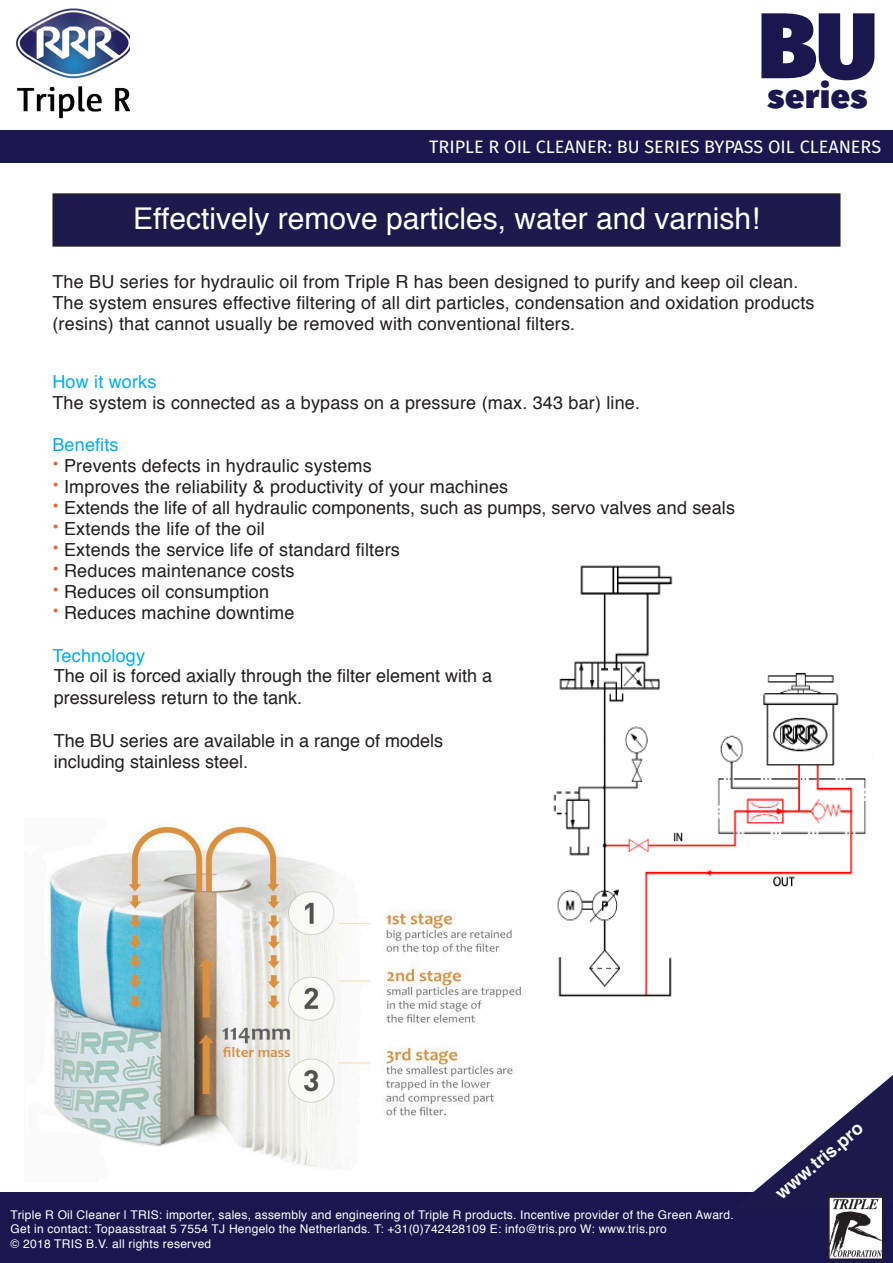
<style>
.page{position:relative;width:893px;height:1263px;background:#fff}
.page>*{position:absolute;margin:0;border:0;box-sizing:border-box;transform-origin:0 0}
.t1{font:900 93px "Fira Sans";color:#1c164e}
.t2{font:900 33px "Fira Sans";letter-spacing:.04em;color:#1c164e}
.t3{font:30px "Helvetica";color:#fff}
.t4{font:18px/21px "Helvetica";letter-spacing:.01em;color:#231f20}
.t5{font:18px "Fira Sans";color:#fff}
.t6{font:18px "Helvetica";letter-spacing:.01em;color:#00aeef}
.t7{font:700 18px "Helvetica";color:#fff}
.t8{font:12px/14.4px "Helvetica";letter-spacing:.02em;color:#fff}
.s1{color:#eb6434}
</style>
<div class="page">
<div style="left:0;top:1193px;width:893px;height:70px;background:#1c164e"></div>
<svg style="left:689px;top:1075px;width:204px;height:135px"></svg>
<div style="left:0;top:130px;width:893px;height:32px;background:#1c164e"></div>
<img style="left:831px;top:1197px;width:49px;height:61px">
<div style="left:828px;top:1193px;width:55px;height:70px;border:2px solid #231f20"></div>
<img style="left:16px;top:8px;width:114px;height:111px">
<div style="left:53px;top:194px;width:787px;height:52px;background:#1e194d"></div>
<div style="left:52px;top:193px;width:788px;height:54px;border:2px solid #231f20"></div>
<img style="left:553px;top:565px;width:320px;height:432px">
<img style="left:49px;top:825px;width:472px;height:343px">
<h1 class="t1" style="left:759px;top:-21px;width:119px">BU</h1>
<h2 class="t2" style="left:768px;top:73px;width:101px">series</h2>
<p class="t5" style="left:429px;top:135px;width:454px">TRIPLE R OIL CLEANER: BU SERIES BYPASS OIL CLEANERS</p>
<h3 class="t3" style="left:133px;top:195px;width:628px">Effectively remove particles, water and varnish!</h3>
<p class="t4" style="left:52px;top:271px;width:764px">The BU series for hydraulic oil from Triple R has been designed to purify and keep oil clean.<br>The system ensures effective filtering of all dirt particles, condensation and oxidation products (resins) that cannot usually be removed with conventional filters.</p>
<p class="t6" style="left:52px;top:367px;width:105px">How it works</p>
<p class="t4" style="left:52px;top:392px;width:589px">The system is connected as a bypass on a pressure (max. 343 bar) line.</p>
<p class="t6" style="left:52px;top:430px;width:68px">Benefits</p>
<p class="t4" style="left:52px;top:455px;width:321px"><span class="s1">•</span> Prevents defects in hydraulic systems</p>
<p class="t4" style="left:52px;top:476px;width:457px"><span class="s1">•</span> Improves the reliability &amp; productivity of your machines</p>
<p class="t4" style="left:52px;top:497px;width:684px"><span class="s1">•</span> Extends the life of all hydraulic components, such as pumps, servo valves and seals</p>
<p class="t4" style="left:52px;top:518px;width:214px"><span class="s1">•</span> Extends the life of the oil</p>
<p class="t4" style="left:52px;top:539px;width:349px"><span class="s1">•</span> Extends the service life of standard filters</p>
<p class="t4" style="left:52px;top:560px;width:244px"><span class="s1">•</span> Reduces maintenance costs</p>
<p class="t4" style="left:52px;top:581px;width:218px"><span class="s1">•</span> Reduces oil consumption</p>
<p class="t4" style="left:52px;top:602px;width:243px"><span class="s1">•</span> Reduces machine downtime</p>
<p class="t6" style="left:52px;top:642px;width:94px">Technology</p>
<p class="t4" style="left:54px;top:665px;width:440px;line-height:21.6px">The oil is forced axially through the filter element with a pressureless return to the tank.</p>
<p class="t4" style="left:54px;top:730px;width:391px;line-height:21.6px">The BU series are available in a range of models including stainless steel.</p>
<p class="t8" style="left:11px;top:1208px;width:725px">Triple R Oil Cleaner | TRIS: importer, sales, assembly and engineering of Triple R products. Incentive provider of the Green Award.<br>Get in contact: Topaasstraat 5 7554 TJ Hengelo the Netherlands. T: +31(0)742428109 E: info@tris.pro W: www.tris.pro<br>© 2018 TRIS B.V. all rights reserved</p>
<p class="t7" style="left:768px;top:1184px;width:110px;rotate:-40deg">www.tris.pro</p>
</div>
